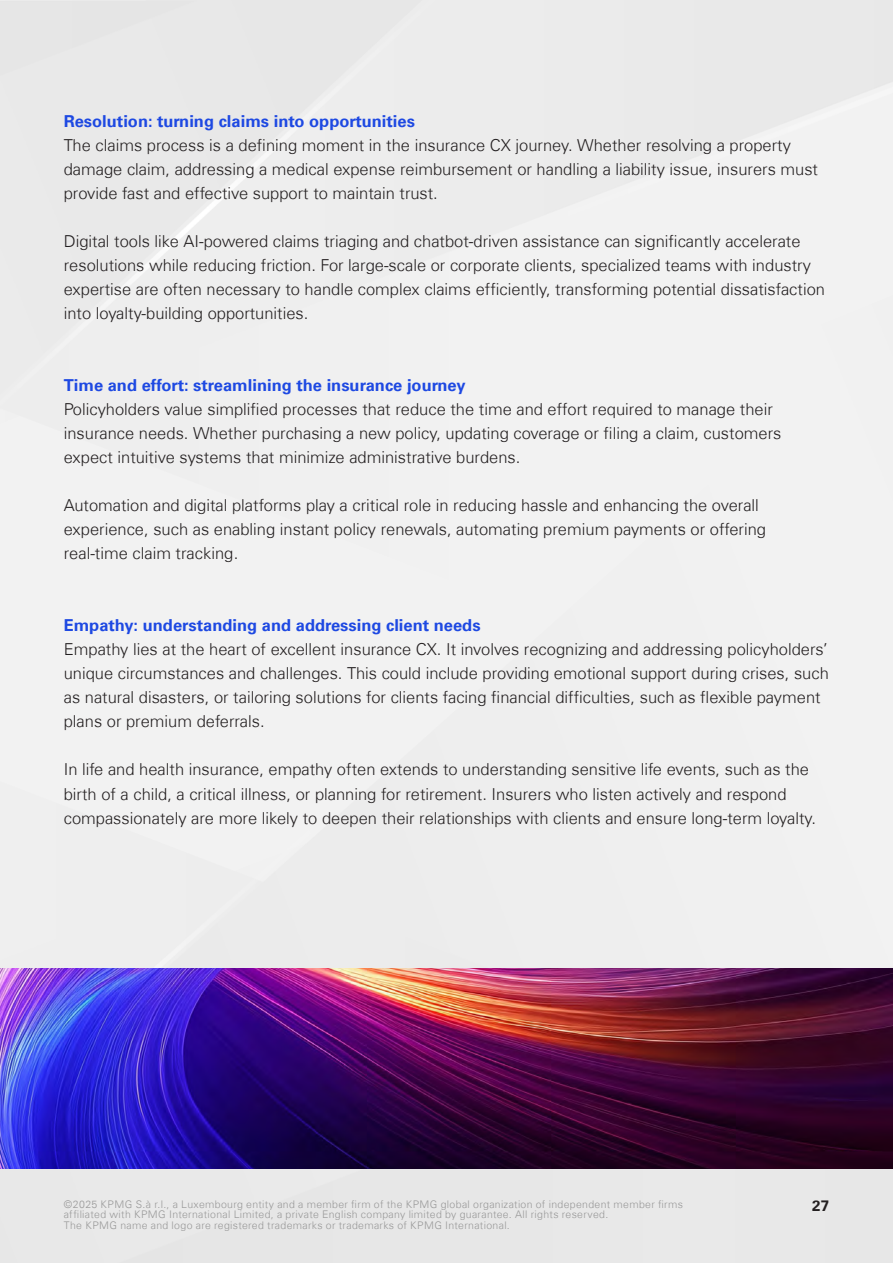
<style>
.page{position:relative;width:893px;height:1263px;background:#f0f0f0}
.page>*{position:absolute;margin:0;border:0;box-sizing:border-box;transform-origin:0 0}
.t1{font:300 16.5px/24px "Universfor KPMG";color:#231f20}
.t2{font:700 16.5px "Universfor KPMG";color:#1e49e2}
.t3{font:700 15px "Universfor KPMG";color:#231f20}
.t4{font:300 10.5px/10.5px "Universfor KPMG";letter-spacing:.03em;color:#989898}
</style>
<div class="page">
<img style="left:0;top:968px;width:893px;height:200px">
<p class="t2" style="left:64px;top:112px;width:353px">Resolution: turning claims into opportunities</p>
<p class="t1" style="left:64px;top:133px;width:756px">The claims process is a defining moment in the insurance CX journey. Whether resolving a property damage claim, addressing a medical expense reimbursement or handling a liability issue, insurers must provide fast and effective support to maintain trust.</p>
<p class="t1" style="left:64px;top:229px;width:763px">Digital tools like AI-powered claims triaging and chatbot-driven assistance can significantly accelerate resolutions while reducing friction. For large-scale or corporate clients, specialized teams with industry expertise are often necessary to handle complex claims efficiently, transforming potential dissatisfaction into loyalty-building opportunities.</p>
<p class="t2" style="left:64px;top:376px;width:403px">Time and effort: streamlining the insurance journey</p>
<p class="t1" style="left:64px;top:397px;width:719px">Policyholders value simplified processes that reduce the time and effort required to manage their insurance needs. Whether purchasing a new policy, updating coverage or filing a claim, customers expect intuitive systems that minimize administrative burdens.</p>
<p class="t1" style="left:64px;top:493px;width:704px">Automation and digital platforms play a critical role in reducing hassle and enhancing the overall experience, such as enabling instant policy renewals, automating premium payments or offering real-time claim tracking.</p>
<p class="t2" style="left:64px;top:616px;width:418px">Empathy: understanding and addressing client needs</p>
<p class="t1" style="left:64px;top:637px;width:767px">Empathy lies at the heart of excellent insurance CX. It involves recognizing and addressing policyholders’ unique circumstances and challenges. This could include providing emotional support during crises, such as natural disasters, or tailoring solutions for clients facing financial difficulties, such as flexible payment plans or premium deferrals.</p>
<p class="t1" style="left:64px;top:758px;width:754px">In life and health insurance, empathy often extends to understanding sensitive life events, such as the birth of a child, a critical illness, or planning for retirement. Insurers who listen actively and respond compassionately are more likely to deepen their relationships with clients and ensure long-term loyalty.</p>
<p class="t4" style="left:64px;top:1199px;width:621px">©2025 KPMG S.à r.l., a Luxembourg entity and a member firm of the KPMG global organization of independent member firms affiliated with KPMG International Limited, a private English company limited by guarantee. All rights reserved.<br>The KPMG name and logo are registered trademarks or trademarks of KPMG International.</p>
<p class="t3" style="left:812px;top:1197px;width:19px">27</p>
</div>
